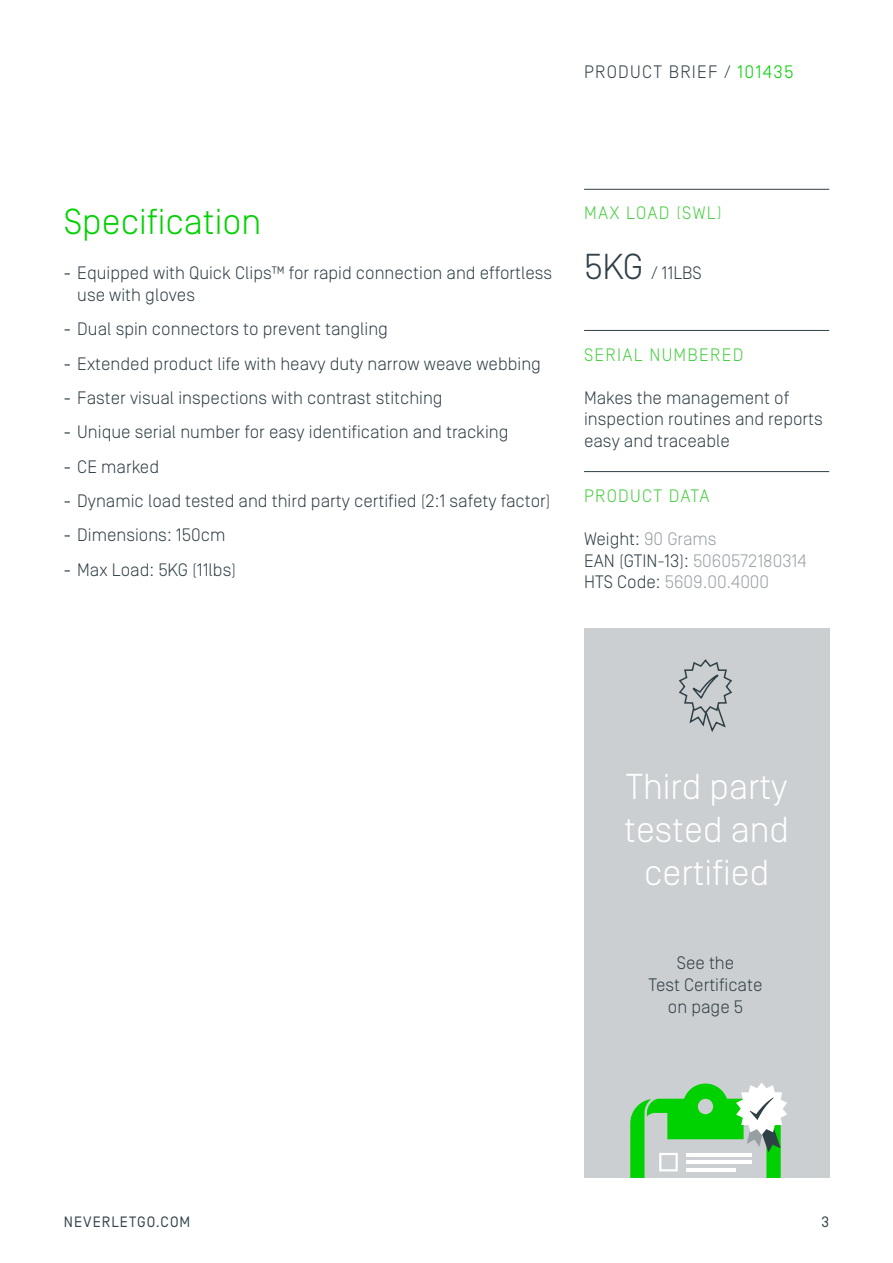
<style>
.page{position:relative;width:893px;height:1263px;background:#fff}
.page>*{position:absolute;margin:0;border:0;box-sizing:border-box;transform-origin:0 0}
.t1{font:300 36px/43.2px "Simplon Norm";color:#fff;text-align:center}
.t2{font:300 36px "Simplon Norm";color:#00d100}
.t3{font:300 18px/21.6px "Simplon Norm";color:#304047}
.t4{font:300 18px/21.6px "Simplon Norm";color:#989fa3}
.t5{font:300 18px "Simplon Norm";letter-spacing:.07em;color:#49ce42}
.t6{font:300 18px "Simplon Norm";letter-spacing:.07em;color:#304047}
.t7{font:15px "Simplon Norm";letter-spacing:.07em;color:#33444d}
.s1{color:#00d100}
.s2{font-weight:400}
.s3{font-size:36px}
.s4{color:#304047}
</style>
<div class="page">
<hr style="left:584px;top:189px;width:245px;height:1px;background:#304047">
<hr style="left:584px;top:471px;width:245px;height:1px;background:#304047">
<hr style="left:584px;top:330px;width:245px;height:1px;background:#304047">
<div style="left:584px;top:628px;width:245px;height:550px;background:#cbcfd1"></div>
<svg style="left:630px;top:1082px;width:157px;height:96px"></svg>
<svg style="left:679px;top:659px;width:53px;height:73px"></svg>
<p class="t6" style="left:584px;top:63px;width:211px">PRODUCT BRIEF / <span class="s1">101435</span></p>
<p class="t2" style="left:64px;top:202px;width:199px">Specification</p>
<p class="t3" style="left:77px;top:262px;width:476px;text-indent:-14px"><span class="s2">-</span> Equipped with Quick Clips™ for rapid connection and effortless use with gloves</p>
<p class="t3" style="left:64px;top:318px;width:326px"><span class="s2">-</span> Dual spin connectors to prevent tangling</p>
<p class="t3" style="left:64px;top:353px;width:479px"><span class="s2">-</span> Extended product life with heavy duty narrow weave webbing</p>
<p class="t3" style="left:64px;top:387px;width:380px"><span class="s2">-</span> Faster visual inspections with contrast stitching</p>
<p class="t3" style="left:64px;top:421px;width:446px"><span class="s2">-</span> Unique serial number for easy identification and tracking</p>
<p class="t3" style="left:64px;top:456px;width:97px"><span class="s2">-</span> CE marked</p>
<p class="t3" style="left:64px;top:490px;width:488px"><span class="s2">-</span> Dynamic load tested and third party certified (2:1 safety factor)</p>
<p class="t3" style="left:64px;top:525px;width:163px"><span class="s2">-</span> Dimensions: 150cm</p>
<p class="t3" style="left:64px;top:559px;width:174px"><span class="s2">-</span> Max Load: 5KG (11lbs)</p>
<p class="t5" style="left:584px;top:204px;width:139px">MAX LOAD (SWL)</p>
<p class="t3" style="left:584px;top:262px;width:119px"><span class="s3">5KG</span> / 11LBS</p>
<p class="t5" style="left:584px;top:345px;width:161px">SERIAL NUMBERED</p>
<p class="t3" style="left:584px;top:387px;width:240px">Makes the management of inspection routines and reports easy and traceable</p>
<p class="t5" style="left:584px;top:486px;width:127px">PRODUCT DATA</p>
<p class="t4" style="left:584px;top:528px;width:224px"><span class="s4">Weight:</span> 90 Grams<br><span class="s4">EAN (GTIN-13):</span> 5060572180314<br><span class="s4">HTS Code:</span> 5609.00.4000</p>
<p class="t1" style="left:624px;top:765px;width:166px">Third party tested and certified</p>
<p class="t3" style="left:677px;top:952px;width:59px">See the</p>
<p class="t3" style="left:649px;top:974px;width:115px">Test Certificate</p>
<p class="t3" style="left:668px;top:996px;width:77px">on page 5</p>
<p class="t7" style="left:64px;top:1213px;width:128px">NEVERLETGO.COM</p>
<p class="t7" style="left:821px;top:1213px;width:9px">3</p>
</div>
